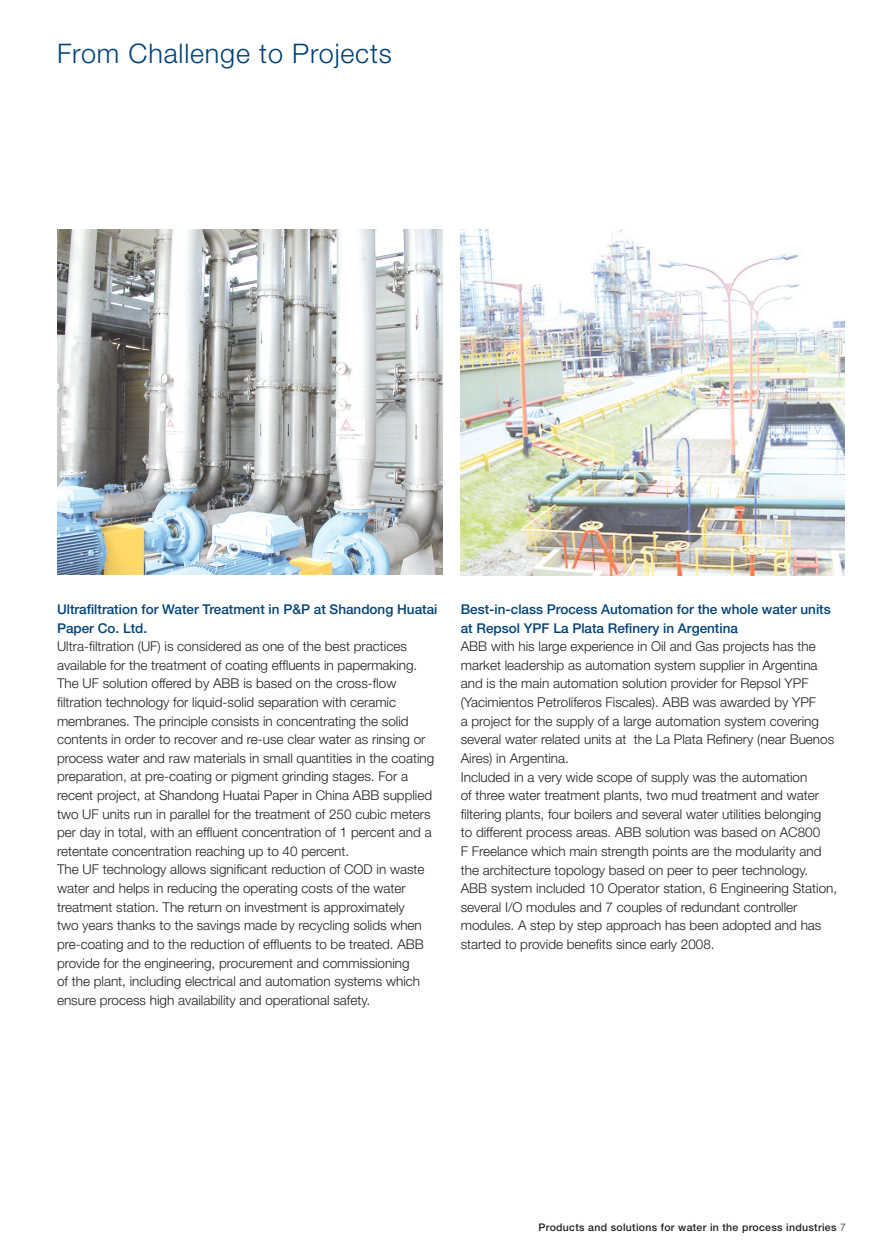
<style>
.page{position:relative;width:888px;height:1258px;background:#fff}
.page>*{position:absolute;margin:0;border:0;box-sizing:border-box;transform-origin:0 0}
.t1{font:300 27px "Helvetica Neue";letter-spacing:.03em;color:#004279}
.t2{font:300 13.5px/18.6px "Helvetica Neue";color:#231f20}
.t3{font:500 13.5px/18.6px "Helvetica Neue";color:#004279}
.t4{font:500 10.5px "Helvetica Neue";letter-spacing:.03em;color:#231f20}
.s1{font-weight:300}
</style>
<div class="page">
<img style="left:461px;top:229px;width:384px;height:347px">
<img style="left:57px;top:229px;width:385px;height:346px">
<h1 class="t1" style="left:57px;top:37px;width:336px">From Challenge to Projects</h1>
<p class="t3" style="left:57px;top:600px;width:382px">Ultrafiltration for Water Treatment in P&amp;P at Shandong Huatai<br>Paper Co. Ltd.</p>
<p class="t2" style="left:57px;top:637px;width:379px">Ultra-filtration (UF) is considered as one of the best practices available for the treatment of coating effluents in papermaking.<br>The UF solution offered by ABB is based on the cross-flow filtration technology for liquid-solid separation with ceramic membranes. The principle consists in concentrating the solid contents in order to recover and re-use clear water as rinsing or process water and raw materials in small quantities in the coating preparation, at pre-coating or pigment grinding stages. For a recent project, at Shandong Huatai Paper in China ABB supplied two UF units run in parallel for the treatment of 250 cubic meters per day in total, with an effluent concentration of 1 percent and a retentate concentration reaching up to 40 percent.<br>The UF technology allows significant reduction of COD in waste water and helps in reducing the operating costs of the water treatment station. The return on investment is approximately<br>two years thanks to the savings made by recycling solids when pre-coating and to the reduction of effluents to be treated. ABB provide for the engineering, procurement and commissioning<br>of the plant, including electrical and automation systems which ensure process high availability and operational safety.</p>
<p class="t3" style="left:461px;top:600px;width:371px">Best-in-class Process Automation for the whole water units at Repsol YPF La Plata Refinery in Argentina</p>
<p class="t2" style="left:461px;top:637px;width:378px">ABB with his large experience in Oil and Gas projects has the market leadership as automation system supplier in Argentina and is the main automation solution provider for Repsol YPF (Yacimientos Petrolíferos Fiscales). ABB was awarded by YPF<br>a project for the supply of a large automation system covering several water related units at the La Plata Refinery (near Buenos Aires) in Argentina.<br>Included in a very wide scope of supply was the automation<br>of three water treatment plants, two mud treatment and water filtering plants, four boilers and several water utilities belonging<br>to different process areas. ABB solution was based on AC800<br>F Freelance which main strength points are the modularity and the architecture topology based on peer to peer technology.<br>ABB system included 10 Operator station, 6 Engineering Station, several I/O modules and 7 couples of redundant controller modules. A step by step approach has been adopted and has started to provide benefits since early 2008.</p>
<p class="t4" style="left:538px;top:1221px;width:309px">Products and solutions for water in the process industries <span class="s1">7</span></p>
</div>
